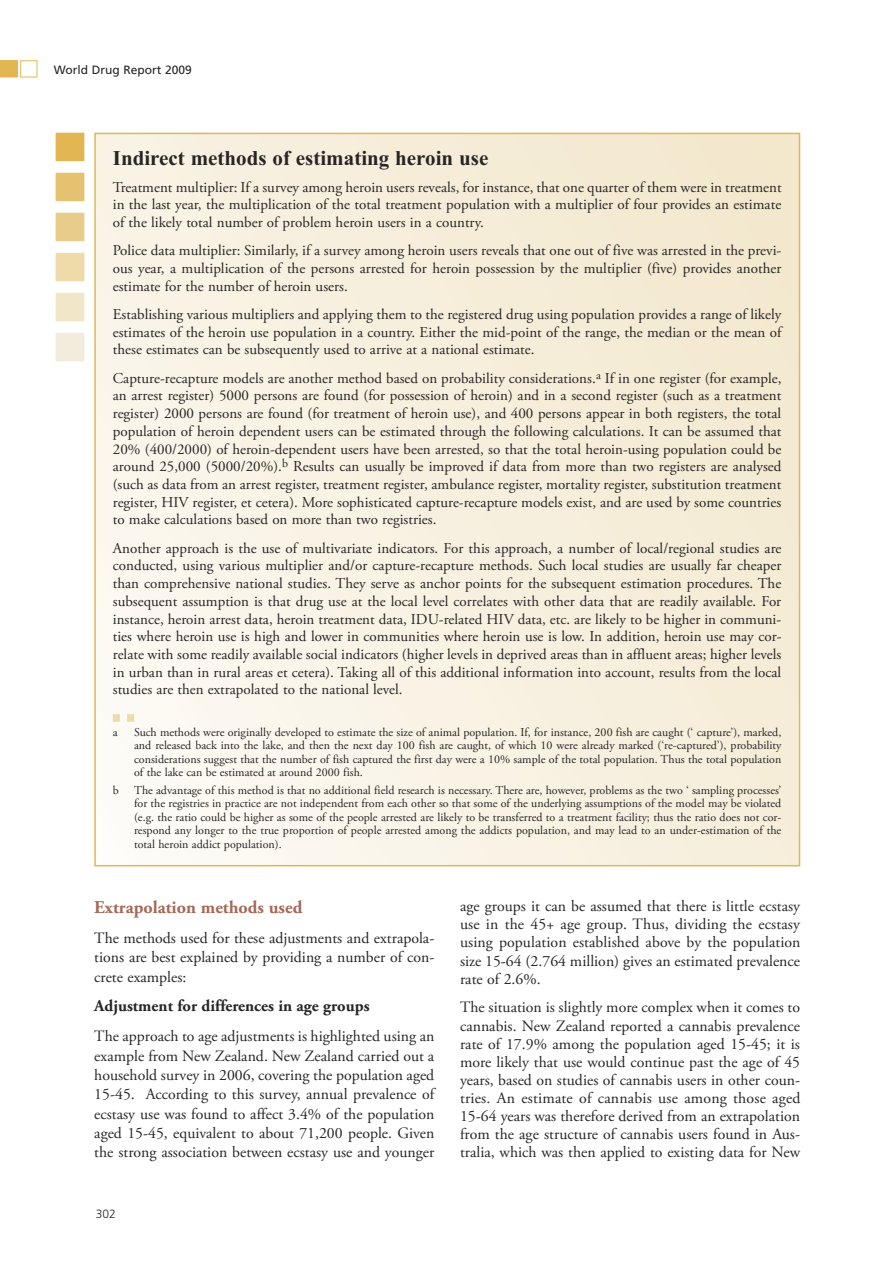
<style>
.page{position:relative;width:893px;height:1263px;background:#fff}
.page>*{position:absolute;margin:0;border:0;box-sizing:border-box;transform-origin:0 0}
.t1{font:700 21px "Times New Roman";color:#272525}
.t2{font:700 18px "Adobe Garamond Pro";color:#a56957}
.t3{font:700 16.5px "Adobe Garamond Pro";color:#272525}
.t4{font:15.75px/18.1px "Adobe Garamond Pro";color:#272525;text-align:justify}
.t5{font:15px/17.7px "Adobe Garamond Pro";color:#272525;text-align:justify}
.t6{font:12px/13.5px "Adobe Garamond Pro";color:#272525;text-align:justify}
.t7{font:12px "Frutiger";color:#272525}
.t8{font:300 12px "Frutiger";color:#272525}
</style>
<div class="page">
<svg style="left:0;top:60px;width:18px;height:17px"></svg>
<div style="left:20px;top:60px;width:17px;height:17px;border:1px solid #e2b753"></div>
<div style="left:56px;top:173px;width:28px;height:27px;background:#e5c270"></div>
<div style="left:56px;top:334px;width:28px;height:27px;background:#f3ebdb"></div>
<div style="left:56px;top:294px;width:28px;height:27px;background:#f2e6c8"></div>
<div style="left:56px;top:254px;width:28px;height:27px;background:#efdaaa"></div>
<div style="left:56px;top:214px;width:28px;height:26px;background:#e8cc8b"></div>
<div style="left:56px;top:213px;width:28px;height:28px;border:2px solid #e8cc8b"></div>
<div style="left:56px;top:133px;width:28px;height:27px;background:#e2b753"></div>
<svg style="left:97px;top:136px;width:700px;height:727px;background:#f7f0e0"></svg>
<svg style="left:113px;top:714px;width:21px;height:8px"></svg>
<p class="t7" style="left:54px;top:65px;width:140px">World Drug Report 2009</p>
<h1 class="t1" style="left:113px;top:151px;width:377px">Indirect methods of estimating heroin use</h1>
<p class="t5" style="left:113px;top:179px;width:670px">Treatment multiplier: If a survey among heroin users reveals, for instance, that one quarter of them were in treatment in the last year, the multiplication of the total treatment population with a multiplier of four provides an estimate of the likely total number of problem heroin users in a country.</p>
<p class="t5" style="left:113px;top:243px;width:670px">Police data multiplier: Similarly, if a survey among heroin users reveals that one out of five was arrested in the previ&shy;ous year, a multiplication of the persons arrested for heroin possession by the multiplier (five) provides another estimate for the number of heroin users.</p>
<p class="t5" style="left:113px;top:307px;width:670px">Establishing various multipliers and applying them to the registered drug using population provides a range of likely estimates of the heroin use population in a country. Either the mid-point of the range, the median or the mean of these estimates can be subsequently used to arrive at a national estimate.</p>
<p class="t5" style="left:113px;top:370px;width:670px">Capture-recapture models are another method based on probability considerations.<sup>a</sup> If in one register (for example, an arrest register) 5000 persons are found (for possession of heroin) and in a second register (such as a treatment register) 2000 persons are found (for treatment of heroin use), and 400 persons appear in both registers, the total population of heroin dependent users can be estimated through the following calculations. It can be assumed that 20% (400/2000) of heroin-dependent users have been arrested, so that the total heroin-using population could be around 25,000 (5000/20%).<sup>b</sup> Results can usually be improved if data from more than two registers are analysed (such as data from an arrest register, treatment register, ambulance register, mortality register, substitution treatment register, HIV register, et cetera). More sophisticated capture-recapture models exist, and are used by some countries to make calculations based on more than two registries.</p>
<p class="t5" style="left:113px;top:540px;width:670px">Another approach is the use of multivariate indicators. For this approach, a number of local/regional studies are conducted, using various multiplier and/or capture-recapture methods. Such local studies are usually far cheaper than comprehensive national studies. They serve as anchor points for the subsequent estimation procedures. The subsequent assumption is that drug use at the local level correlates with other data that are readily available. For instance, heroin arrest data, heroin treatment data, IDU-related HIV data, etc. are likely to be higher in communi&shy;ties where heroin use is high and lower in communities where heroin use is low. In addition, heroin use may cor&shy;relate with some readily available social indicators (higher levels in deprived areas than in affluent areas; higher levels in urban than in rural areas et cetera). Taking all of this additional information into account, results from the local studies are then extrapolated to the national level.</p>
<p class="t6" style="left:113px;top:726px;width:6px">a</p>
<p class="t6" style="left:134px;top:726px;width:649px">Such methods were originally developed to estimate the size of animal population. If, for instance, 200 fish are caught (‘ capture’), marked, and released back into the lake, and then the next day 100 fish are caught, of which 10 were already marked (‘re-captured’), probability considerations suggest that the number of fish captured the first day were a 10% sample of the total population. Thus the total population of the lake can be estimated at around 2000 fish.</p>
<p class="t6" style="left:113px;top:784px;width:7px">b</p>
<p class="t6" style="left:134px;top:784px;width:649px">The advantage of this method is that no additional field research is necessary. There are, however, problems as the two ‘ sampling processes’ for the registries in practice are not independent from each other so that some of the underlying assumptions of the model may be violated (e.g. the ratio could be higher as some of the people arrested are likely to be transferred to a treatment facility; thus the ratio does not cor&shy;respond any longer to the true proportion of people arrested among the addicts population, and may lead to an under-estimation of the total heroin addict population).</p>
<p class="t2" style="left:94px;top:900px;width:210px">Extrapolation methods used</p>
<p class="t4" style="left:94px;top:929px;width:342px;line-height:19.4px">The methods used for these adjustments and extrapola&shy;tions are best explained by providing a number of con&shy;crete examples:</p>
<p class="t3" style="left:94px;top:1000px;width:277px">Adjustment for differences in age groups</p>
<p class="t4" style="left:94px;top:1028px;width:342px;line-height:19.4px">The approach to age adjustments is highlighted using an example from New Zealand. New Zealand carried out a household survey in 2006, covering the population aged 15-45. According to this survey, annual prevalence of ecstasy use was found to affect 3.4% of the population aged 15-45, equivalent to about 71,200 people. Given the strong association between ecstasy use and younger</p>
<p class="t8" style="left:96px;top:1209px;width:22px">302</p>
<p class="t4" style="left:460px;top:898px;width:342px">age groups it can be assumed that there is little ecstasy use in the 45+ age group. Thus, dividing the ecstasy using population established above by the population size 15-64 (2.764 million) gives an estimated prevalence rate of 2.6%.</p>
<p class="t4" style="left:460px;top:1000px;width:342px">The situation is slightly more complex when it comes to cannabis. New Zealand reported a cannabis prevalence rate of 17.9% among the population aged 15-45; it is more likely that use would continue past the age of 45 years, based on studies of cannabis users in other coun&shy;tries. An estimate of cannabis use among those aged 15-64 years was therefore derived from an extrapolation from the age structure of cannabis users found in Aus&shy;tralia, which was then applied to existing data for New</p>
</div>
